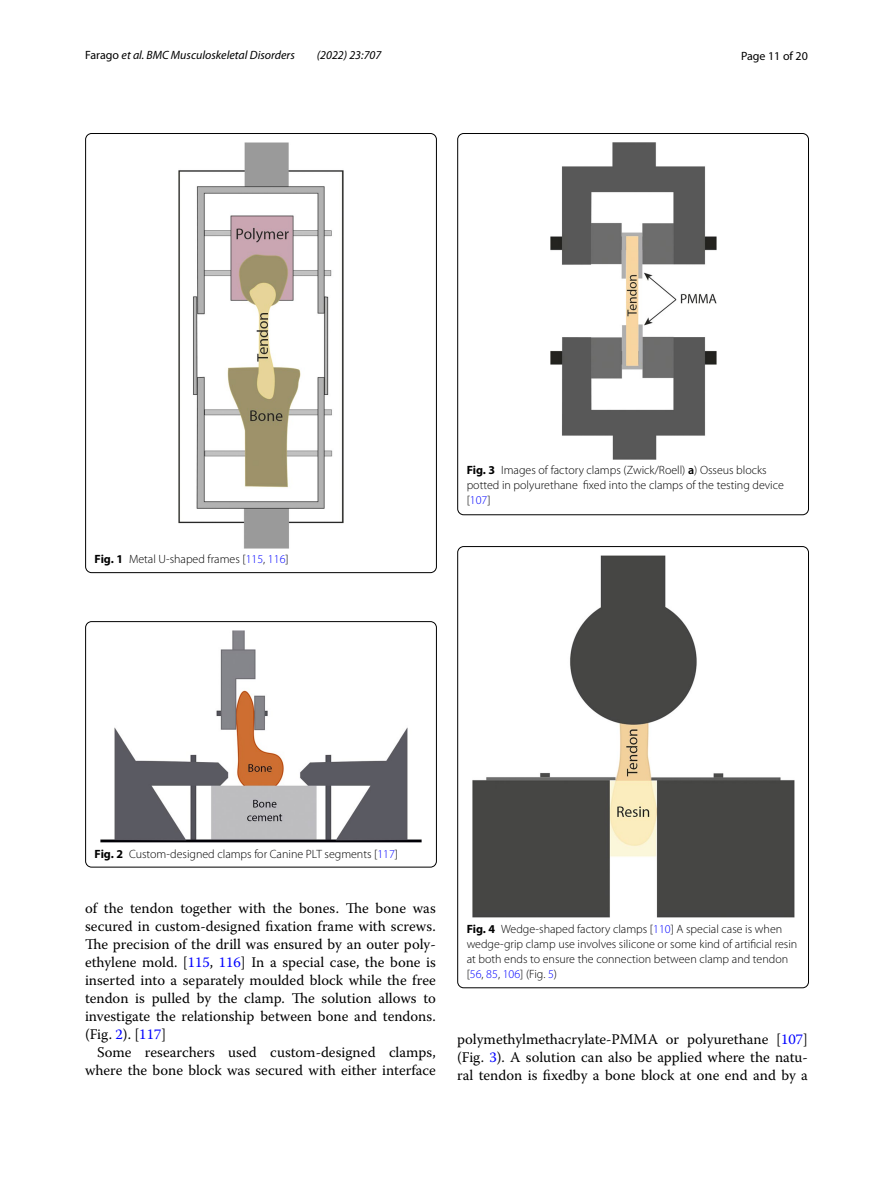
<style>
.page{position:relative;width:893px;height:1187px;background:#fff}
.page>*{position:absolute;margin:0;border:0;box-sizing:border-box;transform-origin:0 0}
.t1{font:14.7px/18px "Warnock Pro";color:#000;text-align:justify}
.t2{font:300 12px/15px "Myriad Pro";color:#000}
.t3{font:italic 12px "Myriad Pro";color:#000}
.t4{font:12px "Myriad Pro";color:#000}
.s1{font-style:normal}
.s2{font-weight:700}
.s3{color:#00f}
.s4{font-weight:600}
</style>
<div class="page">
<img style="left:178px;top:142px;width:166px;height:406px">
<div style="left:85px;top:133px;width:352px;height:439px;border:1px solid #000;border-radius:6px"></div>
<img style="left:100px;top:630px;width:322px;height:212px">
<div style="left:85px;top:621px;width:352px;height:246px;border:1px solid #000;border-radius:6px"></div>
<img style="left:550px;top:142px;width:166px;height:317px">
<div style="left:457px;top:133px;width:352px;height:382px;border:1px solid #000;border-radius:6px"></div>
<img style="left:472px;top:555px;width:322px;height:362px">
<div style="left:457px;top:546px;width:352px;height:441px;border:1px solid #000;border-radius:6px"></div>
<p class="t3" style="left:85px;top:48px;width:211px"><span class="s1">Farago</span> et al. BMC Musculoskeletal Disorders</p>
<p class="t3" style="left:317px;top:48px;width:66px">(2022) 23:707</p>
<p class="t4" style="left:741px;top:48px;width:68px">Page 11 of 20</p>
<p class="t2" style="left:95px;top:552px;width:196px"><span class="s2">Fig. 1</span> Metal U-shaped frames [<span class="s3">115</span>, <span class="s3">116</span>]</p>
<p class="t2" style="left:467px;top:463px;width:319px"><span class="s2">Fig. 3</span> Images of factory clamps (Zwick/Roell) <span class="s4">a</span>) Osseus blocks potted in polyurethane fixed into the clamps of the testing device [<span class="s3">107</span>]</p>
<p class="t2" style="left:95px;top:846px;width:305px"><span class="s2">Fig. 2</span> Custom-designed clamps for Canine PLT segments [<span class="s3">117</span>]</p>
<p class="t1" style="left:85px;top:898px;width:352px">of the tendon together with the bones. The bone was secured in custom-designed fixation frame with screws.<br>The precision of the drill was ensured by an outer poly&shy;ethylene mold. [<span class="s3">115</span>, <span class="s3">116</span>] In a special case, the bone is inserted into a separately moulded block while the free tendon is pulled by the clamp. The solution allows to investigate the relationship between bone and tendons. (Fig. <span class="s3">2</span>). [<span class="s3">117</span>]</p>
<p class="t1" style="left:85px;top:1042px;width:352px;text-align:right">Some researchers used custom-designed clamps, where the bone block was secured with either interface</p>
<p class="t2" style="left:467px;top:921px;width:332px"><span class="s2">Fig. 4</span> Wedge-shaped factory clamps [<span class="s3">110</span>] A special case is when wedge-grip clamp use involves silicone or some kind of artificial resin at both ends to ensure the connection between clamp and tendon [<span class="s3">56</span>, <span class="s3">85</span>, <span class="s3">106</span>] (Fig. <span class="s3">5</span>)</p>
<p class="t1" style="left:457px;top:1029px;width:352px">polymethylmethacrylate-PMMA or polyurethane [<span class="s3">107</span>] (Fig. <span class="s3">3</span>). A solution can also be applied where the natu&shy;ral tendon is fixedby a bone block at one end and by a</p>
</div>
